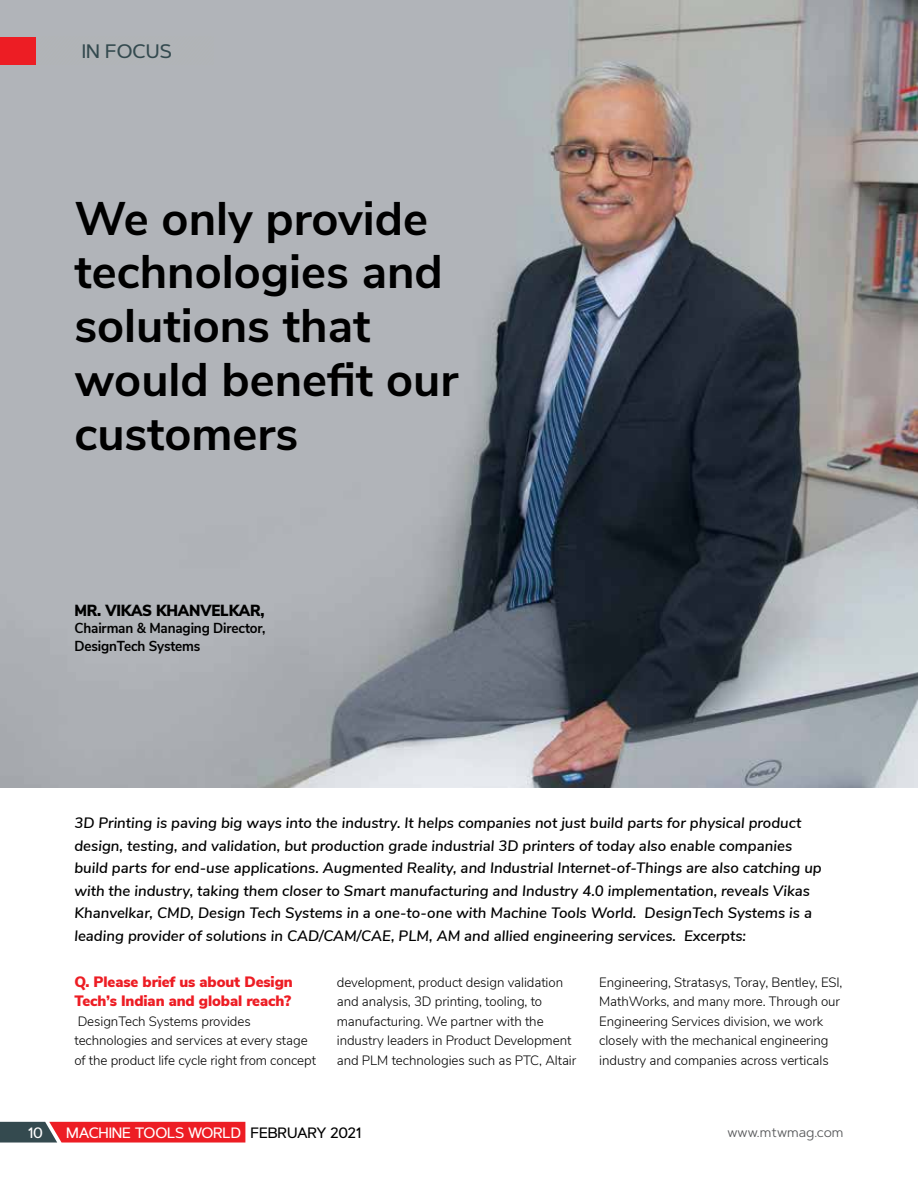
<style>
.page{position:relative;width:918px;height:1188px;background:#fff}
.page>*{position:absolute;margin:0;border:0;box-sizing:border-box;transform-origin:0 0}
.t1{font:700 47.1px/53.7px "Nunito Sans";color:#000}
.t2{font:500 19.5px "Artegra Sans";color:#344a4f}
.t3{font:900 16.05px "Nunito Sans";letter-spacing:-.01em;color:#000;scale:.93 1}
.t4{font:italic 600 15px/22.5px "Nunito Sans";color:#000}
.t5{font:900 15px/19.5px "Nunito Sans";letter-spacing:-.005em;color:#ed1d24}
.t6{font:500 15px "Artegra Sans";letter-spacing:-.01em;color:#fff}
.t7{font:700 14.4px/17.5px "Nunito Sans";letter-spacing:-.01em;color:#000;scale:.93 1}
.t8{font:300 13.5px/19.5px "Nunito Sans";letter-spacing:-.005em;color:#000}
.t9{font:13.5px "Artegra Sans";color:#58595b}
.s1{color:#000}
</style>
<div class="page">
<svg style="left:0;top:1122px;width:245px;height:21px;background:#c72f35"></svg>
<img style="left:0;top:0;width:918px;height:788px">
<div style="left:40px;top:37px;width:173px;height:28px;background:#b1b4b7"></div>
<div style="left:0;top:37px;width:35px;height:28px;background:#ed1d24"></div>
<h2 class="t2" style="left:82px;top:38px;width:92px">IN FOCUS</h2>
<h1 class="t1" style="left:74px;top:189px;width:385px">We only provide technologies and solutions that would benefit our customers</h1>
<p class="t3" style="left:74px;top:599px;width:206px">MR. VIKAS KHANVELKAR,</p>
<p class="t7" style="left:74px;top:619px;width:207px">Chairman &amp; Managing Director,<br>DesignTech Systems</p>
<p class="t4" style="left:74px;top:811px;width:749px">3D Printing is paving big ways into the industry. It helps companies not just build parts for physical product design, testing, and validation, but production grade industrial 3D printers of today also enable companies build parts for end-use applications. Augmented Reality, and Industrial Internet-of-Things are also catching up with the industry, taking them closer to Smart manufacturing and Industry 4.0 implementation, reveals Vikas Khanvelkar, CMD, Design Tech Systems in a one-to-one with Machine Tools World. DesignTech Systems is a leading provider of solutions in CAD/CAM/CAE, PLM, AM and allied engineering services. Excerpts:</p>
<p class="t5" style="left:74px;top:971px;width:220px">Q. Please brief us about Design<br>Tech’s Indian and global reach?</p>
<p class="t8" style="left:74px;top:1010px;width:243px">DesignTech Systems provides technologies and services at every stage of the product life cycle right from concept</p>
<p class="t8" style="left:337px;top:971px;width:241px">development, product design validation and analysis, 3D printing, tooling, to manufacturing. We partner with the industry leaders in Product Development and PLM technologies such as PTC, Altair</p>
<p class="t8" style="left:599px;top:971px;width:245px">Engineering, Stratasys, Toray, Bentley, ESI, MathWorks, and many more. Through our Engineering Services division, we work closely with the mechanical engineering industry and companies across verticals</p>
<p class="t6" style="left:28px;top:1122px;width:16px">10</p>
<p class="t6" style="left:66px;top:1122px;width:296px">MACHINE TOOLS WORLD <span class="s1">FEBRUARY 2021</span></p>
<p class="t9" style="left:728px;top:1123px;width:118px">www.mtwmag.com</p>
</div>
